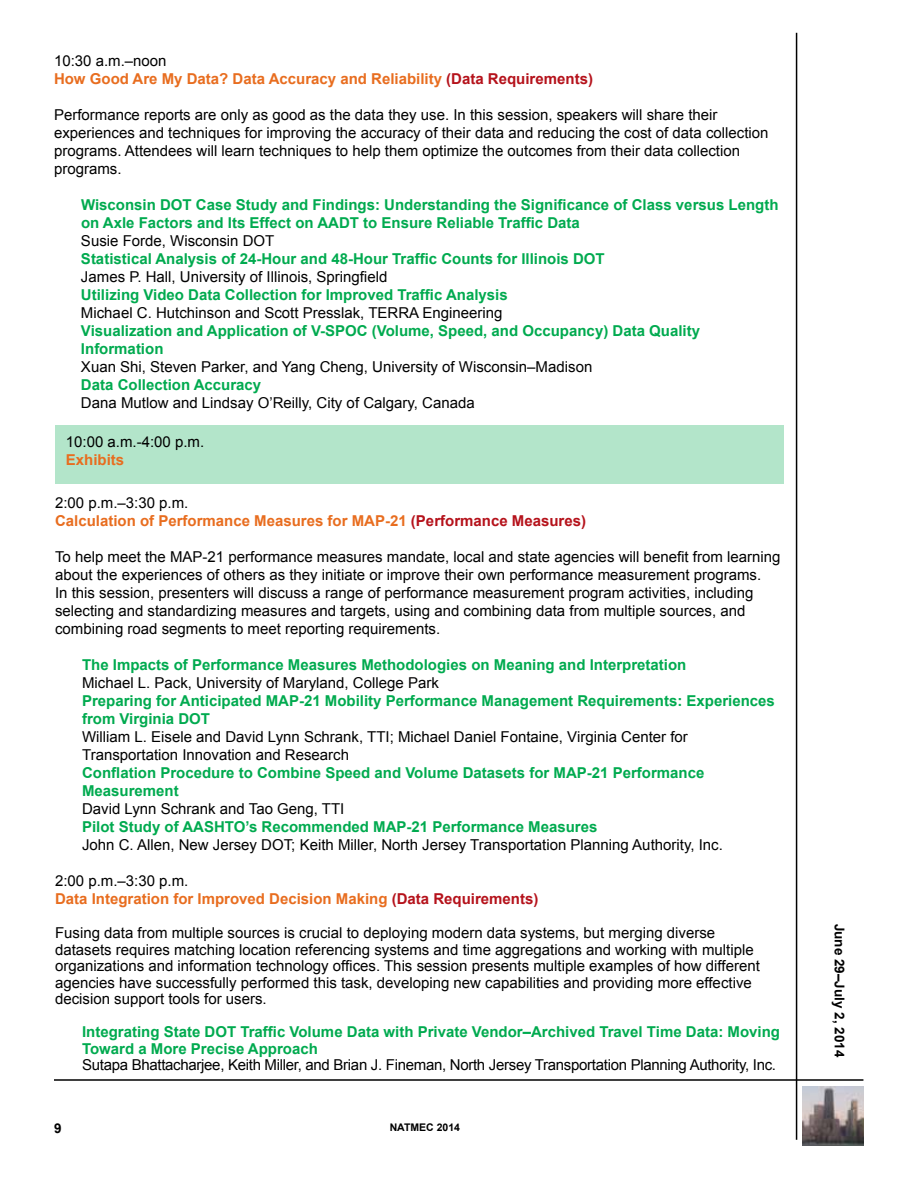
<style>
.page{position:relative;width:918px;height:1188px;background:#fff}
.page>*{position:absolute;margin:0;border:0;box-sizing:border-box;transform-origin:0 0}
.t1{font:15px/18px "Arial";color:#000}
.t2{font:700 15px/18px "Arial";color:#00aa4f}
.t3{font:700 15px/18px "Arial";color:#e86d1f}
.t4{font:15px "Arial";letter-spacing:-.02em;color:#000}
.t5{font:700 13.5px "Arial";color:#000}
.t6{font:700 10.5px "Arial";color:#000}
.s1{font-weight:400;color:#000}
.s2{color:#b5121b}
</style>
<div class="page">
<hr style="left:796px;top:33px;width:1px;height:1107px;background:#000">
<hr style="left:54px;top:1079px;width:809px;height:2px;background:#000">
<img style="left:803px;top:1086px;width:60px;height:59px">
<div style="left:55px;top:426px;width:729px;height:58px;background:#b3e5ca"></div>
<p class="t3" style="left:54px;top:52px;width:541px"><span class="s1">10:30 a.m.–noon<br></span>How Good Are My Data? Data Accuracy and Reliability <span class="s2">(Data Requirements)</span></p>
<p class="t1" style="left:54px;top:106px;width:716px">Performance reports are only as good as the data they use. In this session, speakers will share their experiences and techniques for improving the accuracy of their data and reducing the cost of data collection programs. Attendees will learn techniques to help them optimize the outcomes from their data collection programs.</p>
<p class="t2" style="left:81px;top:196px;width:699px">Wisconsin DOT Case Study and Findings: Understanding the Significance of Class versus Length on Axle Factors and Its Effect on AADT to Ensure Reliable Traffic Data</p>
<p class="t1" style="left:81px;top:232px;width:195px">Susie Forde, Wisconsin DOT</p>
<p class="t2" style="left:81px;top:250px;width:525px">Statistical Analysis of 24-Hour and 48-Hour Traffic Counts for Illinois DOT</p>
<p class="t1" style="left:81px;top:268px;width:308px">James P. Hall, University of Illinois, Springfield</p>
<p class="t2" style="left:81px;top:286px;width:428px">Utilizing Video Data Collection for Improved Traffic Analysis</p>
<p class="t1" style="left:81px;top:304px;width:423px">Michael C. Hutchinson and Scott Presslak, TERRA Engineering</p>
<p class="t2" style="left:81px;top:322px;width:621px">Visualization and Application of V-SPOC (Volume, Speed, and Occupancy) Data Quality<br>Information</p>
<p class="t1" style="left:81px;top:358px;width:513px">Xuan Shi, Steven Parker, and Yang Cheng, University of Wisconsin–Madison</p>
<p class="t2" style="left:81px;top:376px;width:182px">Data Collection Accuracy</p>
<p class="t1" style="left:81px;top:394px;width:395px">Dana Mutlow and Lindsay O’Reilly, City of Calgary, Canada</p>
<p class="t1" style="left:66px;top:433px;width:140px">10:00 a.m.-4:00 p.m.</p>
<p class="t3" style="left:66px;top:451px;width:60px">Exhibits</p>
<p class="t3" style="left:55px;top:494px;width:532px"><span class="s1">2:00 p.m.–3:30 p.m.<br></span>Calculation of Performance Measures for MAP-21 <span class="s2">(Performance Measures)</span></p>
<p class="t1" style="left:55px;top:548px;width:727px">To help meet the MAP-21 performance measures mandate, local and state agencies will benefit from learning about the experiences of others as they initiate or improve their own performance measurement programs.<br>In this session, presenters will discuss a range of performance measurement program activities, including selecting and standardizing measures and targets, using and combining data from multiple sources, and combining road segments to meet reporting requirements.</p>
<p class="t2" style="left:82px;top:656px;width:606px">The Impacts of Performance Measures Methodologies on Meaning and Interpretation</p>
<p class="t1" style="left:82px;top:674px;width:358px">Michael L. Pack, University of Maryland, College Park</p>
<p class="t2" style="left:82px;top:692px;width:694px">Preparing for Anticipated MAP-21 Mobility Performance Management Requirements: Experiences from Virginia DOT</p>
<p class="t1" style="left:82px;top:728px;width:607px">William L. Eisele and David Lynn Schrank, TTI; Michael Daniel Fontaine, Virginia Center for<br>Transportation Innovation and Research</p>
<p class="t2" style="left:82px;top:764px;width:624px">Conflation Procedure to Combine Speed and Volume Datasets for MAP-21 Performance<br>Measurement</p>
<p class="t1" style="left:82px;top:800px;width:264px">David Lynn Schrank and Tao Geng, TTI</p>
<p class="t2" style="left:82px;top:818px;width:517px">Pilot Study of AASHTO’s Recommended MAP-21 Performance Measures</p>
<p class="t1" style="left:82px;top:836px;width:642px">John C. Allen, New Jersey DOT; Keith Miller, North Jersey Transportation Planning Authority, Inc.</p>
<p class="t3" style="left:55px;top:872px;width:485px"><span class="s1">2:00 p.m.–3:30 p.m.<br></span>Data Integration for Improved Decision Making <span class="s2">(Data Requirements)</span></p>
<p class="t1" style="left:55px;top:925px;width:706px;line-height:16.5px">Fusing data from multiple sources is crucial to deploying modern data systems, but merging diverse datasets requires matching location referencing systems and time aggregations and working with multiple organizations and information technology offices. This session presents multiple examples of how different agencies have successfully performed this task, developing new capabilities and providing more effective decision support tools for users.</p>
<p class="t2" style="left:82px;top:1024px;width:699px;line-height:16.5px">Integrating State DOT Traffic Volume Data with Private Vendor–Archived Travel Time Data: Moving<br>Toward a More Precise Approach</p>
<p class="t4" style="left:82px;top:1055px;width:696px">Sutapa Bhattacharjee, Keith Miller, and Brian J. Fineman, North Jersey Transportation Planning Authority, Inc.</p>
<p class="t5" style="left:54px;top:1119px;width:9px">9</p>
<p class="t6" style="left:390px;top:1120px;width:72px">NATMEC 2014</p>
<p class="t5" style="left:849px;top:924px;width:135px;rotate:90deg">June 29–July 2, 2014</p>
</div>
